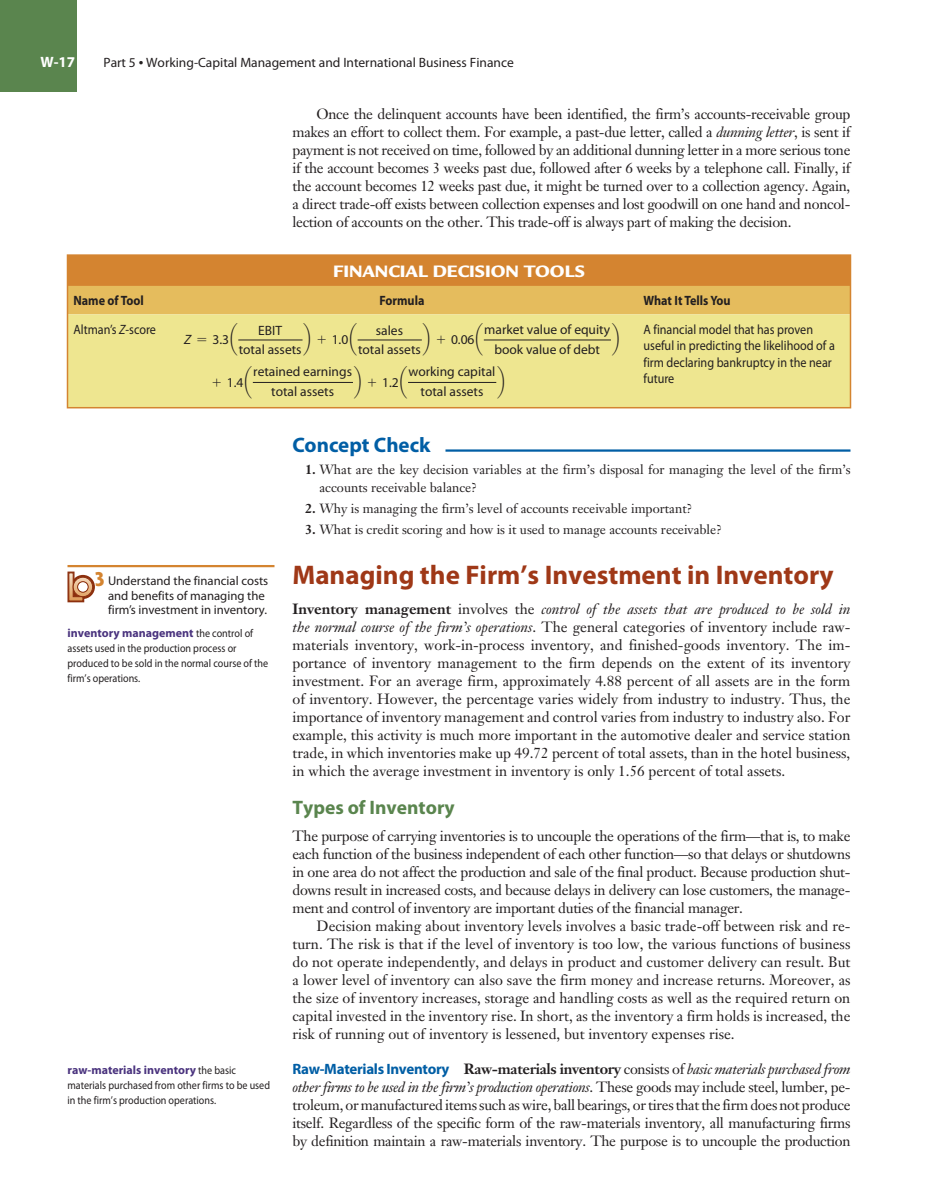
<style>
.page{position:relative;width:945px;height:1202px;background:#fff}
.page>*{position:absolute;margin:0;border:0;box-sizing:border-box;transform-origin:0 0}
.t1{font:700 27px "Myriad Pro";color:#9f3817}
.t2{font:700 21px "Myriad Pro";color:#015ea5}
.t3{font:700 19.5px "Myriad Pro";color:#5a854e}
.t4{font:900 18px "Legacy Sans Std";color:#fff}
.t5{font:700 15px "Myriad Pro";color:#fff}
.t6{font:14.7px/18px "Janson Text LT Std";letter-spacing:-.02em;color:#231f20;text-align:justify}
.t7{font:13.5px/18.9px "Myriad Pro";color:#231f20;text-align:center}
.t8{font:13.5px/16.5px "Myriad Pro";color:#231f20;scale:.9 1}
.t9{font:700 13.5px "Myriad Pro";color:#231f20;scale:.9 1}
.t10{font:13.5px "Pearson MATHPRO18";color:#231f20}
.t11{font:13.2px/18px "Janson Text LT Std";color:#231f20}
.t12{font:12.75px/14.2px "Myriad Pro";color:#231f20}
.t13{font:700 12px "Myriad Pro";color:#4a337e}
.t14{font:11.25px/15px "Myriad Pro";color:#231f20;scale:.9 1}
.s1{font-size:16.5px}
.s2{font-style:italic}
.s3{font-family:"Pearson MATHPRO08"}
.s4{font-family:"Pearson MATHPRO18"}
.s5{font-family:"Pearson MATHPRO02"}
.s6{font-family:"Agenda";font-weight:700;font-size:21.6px;color:#d48430}
.s7{font-weight:400;font-size:11.25px;color:#231f20}
.s8{font-weight:700}
.s9{font-family:"Myriad Pro";font-weight:700;font-size:15px;color:#015ea5}
</style>
<div class="page">
<div style="left:0;top:0;width:76px;height:92px;background:#5a854e"></div>
<hr style="left:68px;top:565px;width:206px;height:2px;background:#d48430">
<svg style="left:68px;top:571px;width:27px;height:31px"></svg>
<div style="left:68px;top:255px;width:782px;height:31px;background:#d48430"></div>
<div style="left:70px;top:286px;width:778px;height:28px;background:#e5bc5d"></div>
<div style="left:70px;top:314px;width:778px;height:91px;background:#eee690"></div>
<hr style="left:238px;top:340px;width:65px;height:1px;background:#231f20">
<hr style="left:358px;top:340px;width:64px;height:1px;background:#231f20">
<hr style="left:484px;top:340px;width:127px;height:1px;background:#231f20">
<hr style="left:253px;top:382px;width:100px;height:1px;background:#231f20">
<hr style="left:408px;top:382px;width:88px;height:1px;background:#231f20">
<hr style="left:446px;top:449px;width:404px;height:3px;background:#015ea5">
<div style="left:67px;top:254px;width:784px;height:154px;border:2px solid #d48430"></div>
<p class="t5" style="left:40px;top:53px;width:36px">W-17</p>
<p class="t7" style="left:104px;top:53px;width:412px">Part 5 <span class="s1">•</span> Working-Capital Management and International Business Finance</p>
<p class="t6" style="left:293px;top:105px;width:560px;text-indent:24px">Once the delinquent accounts have been identified, the firm’s accounts-receivable group makes an effort to collect them. For example, a past-due letter, called a <span class="s2">dunning letter</span>, is sent if payment is not received on time, followed by an additional dunning letter in a more serious tone if the account becomes 3 weeks past due, followed after 6 weeks by a telephone call. Finally, if the account becomes 12 weeks past due, it might be turned over to a collection agency. Again, a direct trade-off exists between collection expenses and lost goodwill on one hand and noncol&shy;lection of accounts on the other. This trade-off is always part of making the decision.</p>
<p class="t4" style="left:333px;top:261px;width:253px">FINANCIAL DECISION TOOLS</p>
<p class="t9" style="left:74px;top:293px;width:80px">Name of Tool</p>
<p class="t9" style="left:379px;top:293px;width:52px">Formula</p>
<p class="t9" style="left:643px;top:293px;width:98px">What It Tells You</p>
<p class="t8" style="left:73px;top:321px;width:93px">Altman’s <span class="s2">Z</span>-score</p>
<p class="t7" style="left:184px;top:331px;width:55px"><span class="s2">Z</span> <span class="s3">=</span> 3.3<span class="s4">A</span></p>
<p class="t7" style="left:239px;top:321px;width:64px">EBIT<br>total assets</p>
<p class="t7" style="left:304px;top:331px;width:55px"><span class="s4">B</span> <span class="s5">+</span> 1.0<span class="s4">A</span></p>
<p class="t7" style="left:358px;top:321px;width:64px">sales<br>total assets</p>
<p class="t7" style="left:423px;top:331px;width:61px"><span class="s4">B</span> <span class="s5">+</span> 0.06<span class="s4">A</span></p>
<p class="t7" style="left:484px;top:319px;width:127px;line-height:20.1px">market value of equity book value of debt</p>
<p class="t10" style="left:612px;top:332px;width:8px">B</p>
<p class="t7" style="left:213px;top:373px;width:41px"><span class="s5">+</span> 1.4<span class="s4">A</span></p>
<p class="t7" style="left:253px;top:362px;width:100px;line-height:20px">retained earnings total assets</p>
<p class="t7" style="left:354px;top:373px;width:55px"><span class="s4">B</span> <span class="s5">+</span> 1.2<span class="s4">A</span></p>
<p class="t7" style="left:408px;top:362px;width:88px;line-height:20px">working capital total assets</p>
<p class="t10" style="left:497px;top:374px;width:8px">B</p>
<p class="t8" style="left:644px;top:321px;width:214px">A financial model that has proven useful in predicting the likelihood of a firm declaring bankruptcy in the near future</p>
<p class="t12" style="left:108px;top:574px;width:162px;text-indent:-13px"><span class="s6">3</span> Understand the financial costs and benefits of managing the firm’s investment in inventory.</p>
<p class="t13" style="left:68px;top:626px;width:187px">inventory management <span class="s7">the control of</span></p>
<p class="t14" style="left:68px;top:641px;width:225px">assets used in the production process or produced to be sold in the normal course of the firm’s operations.</p>
<p class="t13" style="left:68px;top:1063px;width:170px">raw-materials inventory <span class="s7">the basic</span></p>
<p class="t14" style="left:68px;top:1078px;width:227px">materials purchased from other firms to be used in the firm’s production operations.</p>
<h2 class="t2" style="left:292px;top:433px;width:140px">Concept Check</h2>
<p class="t11" style="left:320px;top:460px;width:533px;text-indent:-14px"><span class="s8">1.</span> What are the key decision variables at the firm’s disposal for managing the level of the firm’s accounts receivable balance?</p>
<p class="t11" style="left:305px;top:499px;width:389px"><span class="s8">2.</span> Why is managing the firm’s level of accounts receivable important?</p>
<p class="t11" style="left:305px;top:520px;width:418px"><span class="s8">3.</span> What is credit scoring and how is it used to manage accounts receivable?</p>
<h1 class="t1" style="left:292px;top:559px;width:542px">Managing the Firm’s Investment in Inventory</h1>
<p class="t6" style="left:292px;top:599px;width:560px"><span class="s8">Inventory management</span> involves the <span class="s2">control of the assets that are produced to be sold in the normal course of the firm’s operations</span>. The general categories of inventory include raw&shy;materials inventory, work-in-process inventory, and finished-goods inventory. The im&shy;portance of inventory management to the firm depends on the extent of its inventory investment. For an average firm, approximately 4.88 percent of all assets are in the form of inventory. However, the percentage varies widely from industry to industry. Thus, the importance of inventory management and control varies from industry to industry also. For example, this activity is much more important in the automotive dealer and service station trade, in which inventories make up 49.72 percent of total assets, than in the hotel business, in which the average investment in inventory is only 1.56 percent of total assets.</p>
<h3 class="t3" style="left:292px;top:796px;width:164px">Types of Inventory</h3>
<p class="t6" style="left:292px;top:827px;width:560px">The purpose of carrying inventories is to uncouple the operations of the firm—that is, to make each function of the business independent of each other function—so that delays or shutdowns in one area do not affect the production and sale of the final product. Because production shut&shy;downs result in increased costs, and because delays in delivery can lose customers, the manage&shy;ment and control of inventory are important duties of the financial manager.</p>
<p class="t6" style="left:292px;top:917px;width:560px;text-indent:24px">Decision making about inventory levels involves a basic trade-off between risk and re&shy;turn. The risk is that if the level of inventory is too low, the various functions of business do not operate independently, and delays in product and customer delivery can result. But a lower level of inventory can also save the firm money and increase returns. Moreover, as the size of inventory increases, storage and handling costs as well as the required return on capital invested in the inventory rise. In short, as the inventory a firm holds is increased, the risk of running out of inventory is lessened, but inventory expenses rise.</p>
<p class="t6" style="left:292px;top:1060px;width:560px"><span class="s9">Raw-Materials Inventory</span> <span class="s8">Raw-materials inventory</span> consists of <span class="s2">basic materials purchased from other firms to be used in the firm’s production operations</span>. These goods may include steel, lumber, pe&shy;troleum, or manufactured items such as wire, ball bearings, or tires that the firm does not produce itself. Regardless of the specific form of the raw-materials inventory, all manufacturing firms by definition maintain a raw-materials inventory. The purpose is to uncouple the production</p>
</div>
